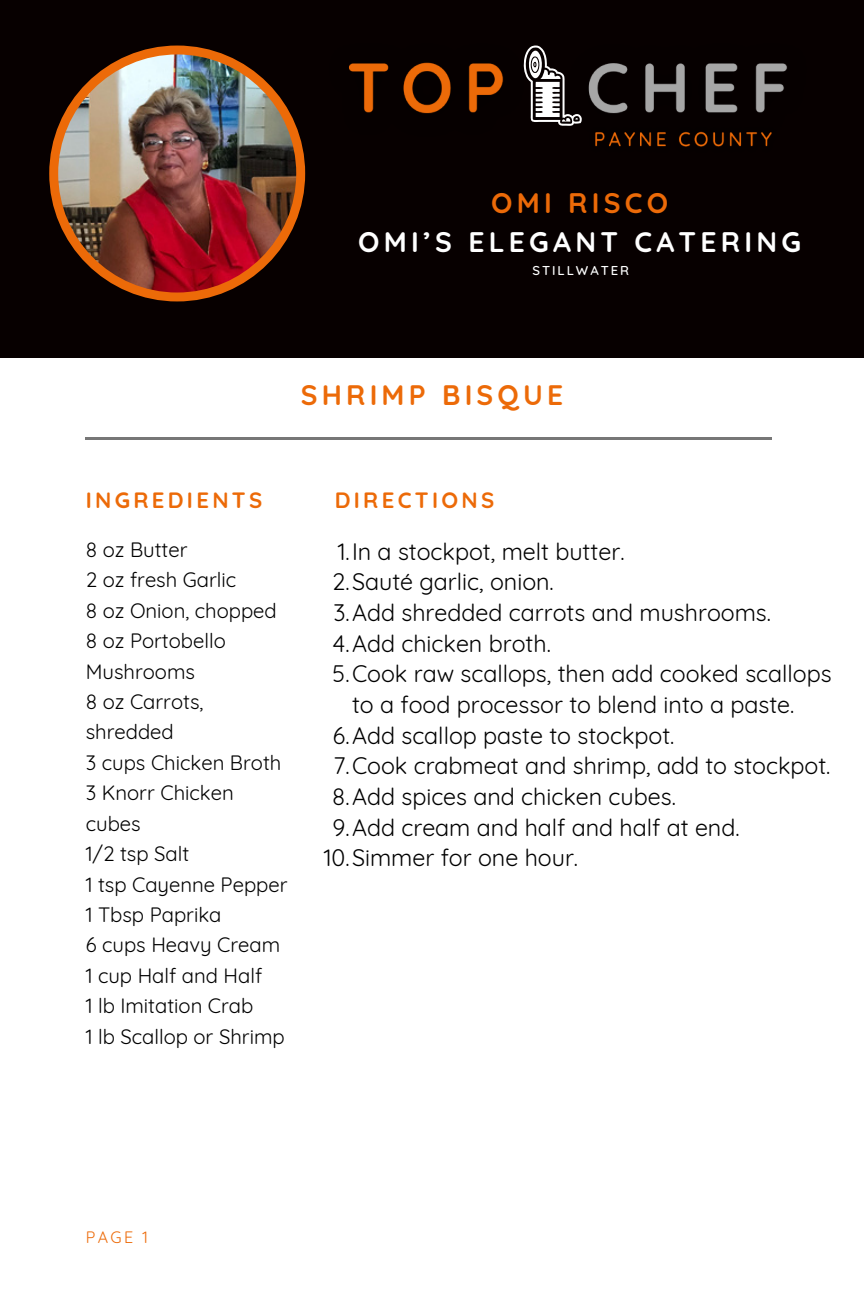
<style>
.page{position:relative;width:864px;height:1296px;background:#fff}
.page>*{position:absolute;margin:0;border:0;box-sizing:border-box;transform-origin:0 0}
.t1{font:700 28.2px/39.3px "Quicksand";letter-spacing:.15em;color:#fff;text-align:center}
.t2{font:700 28.2px "Quicksand";letter-spacing:.15em;color:#ec6a08}
.t3{font:23.4px/30.6px "Quicksand";color:#000}
.t4{font:700 22.2px "Quicksand";letter-spacing:.15em;color:#ec6a08}
.t5{font:20.4px/30.3px "Quicksand";color:#000}
.t6{font:16.2px "Quicksand";color:#ec6a08}
.t7{font:500 13.2px "Quicksand";letter-spacing:.15em;color:#fff}
.s1{color:#ec6a08}
</style>
<div class="page">
<hr style="left:86px;top:438px;width:686px;height:2px;background:#777">
<div style="left:0;top:0;width:864px;height:357px;background:#070000"></div>
<svg style="left:535px;top:46px;width:23px;height:76px"></svg>
<img style="left:349px;top:45px;width:186px;height:77px">
<img style="left:558px;top:63px;width:229px;height:63px">
<img style="left:585px;top:122px;width:200px;height:25px">
<img style="left:49px;top:46px;width:256px;height:255px">
<p class="t1" style="left:358px;top:183px;width:444px"><span class="s1">OMI RISCO<br></span>OMI’S ELEGANT CATERING</p>
<p class="t7" style="left:532px;top:262px;width:98px">STILLWATER</p>
<p class="t2" style="left:301px;top:376px;width:264px">SHRIMP BISQUE</p>
<p class="t4" style="left:86px;top:486px;width:178px">INGREDIENTS</p>
<p class="t4" style="left:335px;top:486px;width:161px">DIRECTIONS</p>
<p class="t5" style="left:86px;top:534px;width:203px">8 oz Butter<br>2 oz fresh Garlic<br>8 oz Onion, chopped<br>8 oz Portobello<br>Mushrooms<br>8 oz Carrots, shredded<br>3 cups Chicken Broth<br>3 Knorr Chicken cubes<br>1/2 tsp Salt<br>1 tsp Cayenne Pepper<br>1 Tbsp Paprika<br>6 cups Heavy Cream<br>1 cup Half and Half<br>1 lb Imitation Crab<br>1 lb Scallop or Shrimp</p>
<p class="t3" style="left:338px;top:536px;width:288px">1.In a stockpot, melt butter.</p>
<h2 class="t3" style="left:332px;top:566px;width:223px">2.Sauté garlic, onion.</h2>
<h2 class="t3" style="left:333px;top:597px;width:439px">3.Add shredded carrots and mushrooms.</h2>
<h3 class="t3" style="left:332px;top:628px;width:220px">4.Add chicken broth.</h3>
<h3 class="t3" style="left:352px;top:658px;width:481px;text-indent:-19px">5.Cook raw scallops, then add cooked scallops to a food processor to blend into a paste.</h3>
<h5 class="t3" style="left:333px;top:720px;width:343px">6.Add scallop paste to stockpot.</h5>
<p class="t3" style="left:333px;top:750px;width:499px">7.Cook crabmeat and shrimp, add to stockpot.</p>
<p class="t3" style="left:332px;top:781px;width:345px">8.Add spices and chicken cubes.</p>
<p class="t3" style="left:333px;top:811px;width:409px">9.Add cream and half and half at end.</p>
<p class="t3" style="left:324px;top:842px;width:256px">10.Simmer for one hour.</p>
<p class="t6" style="left:86px;top:1227px;width:64px">PAGE 1</p>
</div>
